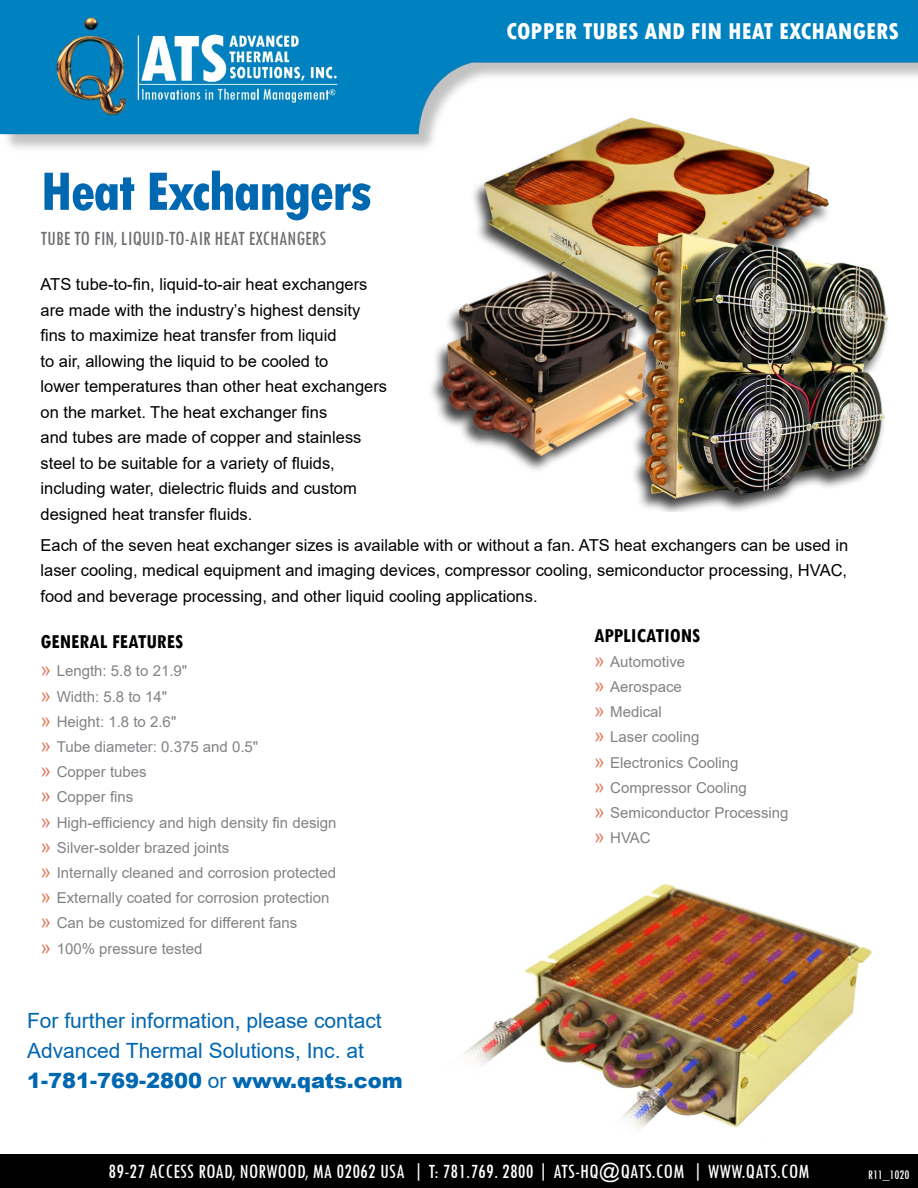
<style>
.page{position:relative;width:918px;height:1188px;background:#fff}
.page>*{position:absolute;margin:0;border:0;box-sizing:border-box;transform-origin:0 0}
.t1{font:800 condensed 57px "Tw Cen";letter-spacing:-.03em;color:#0067b1}
.t2{font:800 condensed 24px "Tw Cen";color:#fff}
.t3{font:21px/30px "Arial";color:#0067b1}
.t4{font:condensed 21px "Tw Cen";letter-spacing:.01em;color:#fff}
.t5{font:condensed 21px "Tw Cen";color:#6d6e71}
.t6{font:700 condensed 21px "Tw Cen";color:#000}
.t7{font:16.5px/25.5px "Arial";color:#000}
.t8{font:15px/25.2px "Arial";color:#808285}
.t9{font:condensed 13.5px "Tw Cen";color:#fff}
.s1{font-size:19.5px;color:#e18067}
.s2{font-weight:900}
</style>
<div class="page">
<div style="left:0;top:1155px;width:918px;height:33px;background:#000"></div>
<img style="left:0;top:0;width:918px;height:148px">
<img style="left:391px;top:112px;width:506px;height:399px">
<img style="left:463px;top:884px;width:409px;height:245px">
<h2 class="t2" style="left:507px;top:17px;width:394px">COPPER TUBES AND FIN HEAT EXCHANGERS</h2>
<h1 class="t1" style="left:40px;top:158px;width:333px">Heat Exchangers</h1>
<p class="t5" style="left:40px;top:226px;width:287px">TUBE TO FIN, LIQUID-TO-AIR HEAT EXCHANGERS</p>
<p class="t7" style="left:40px;top:272px;width:348px">ATS tube-to-fin, liquid-to-air heat exchangers are made with the industry’s highest density fins to maximize heat transfer from liquid<br>to air, allowing the liquid to be cooled to<br>lower temperatures than other heat exchangers on the market. The heat exchanger fins<br>and tubes are made of copper and stainless steel to be suitable for a variety of fluids, including water, dielectric fluids and custom designed heat transfer fluids.</p>
<p class="t7" style="left:40px;top:532px;width:809px;text-align:justify">Each of the seven heat exchanger sizes is available with or without a fan. ATS heat exchangers can be used in laser cooling, medical equipment and imaging devices, compressor cooling, semiconductor processing, HVAC, food and beverage processing, and other liquid cooling applications.</p>
<p class="t6" style="left:40px;top:629px;width:144px">GENERAL FEATURES</p>
<p class="t8" style="left:40px;top:658px;width:298px"><span class="s1">»</span> Length: 5.8 to 21.9"<br><span class="s1">»</span> Width: 5.8 to 14"<br><span class="s1">»</span> Height: 1.8 to 2.6"<br><span class="s1">»</span> Tube diameter: 0.375 and 0.5"<br><span class="s1">»</span> Copper tubes<br><span class="s1">»</span> Copper fins<br><span class="s1">»</span> High-efficiency and high density fin design <span class="s1">»</span> Silver-solder brazed joints<br><span class="s1">»</span> Internally cleaned and corrosion protected <span class="s1">»</span> Externally coated for corrosion protection <span class="s1">»</span> Can be customized for different fans<br><span class="s1">»</span> 100% pressure tested</p>
<p class="t6" style="left:594px;top:622px;width:108px">APPLICATIONS</p>
<p class="t8" style="left:594px;top:649px;width:196px"><span class="s1">»</span> Automotive<br><span class="s1">»</span> Aerospace<br><span class="s1">»</span> Medical<br><span class="s1">»</span> Laser cooling<br><span class="s1">»</span> Electronics Cooling<br><span class="s1">»</span> Compressor Cooling<br><span class="s1">»</span> Semiconductor Processing <span class="s1">»</span> HVAC</p>
<p class="t3" style="left:27px;top:1005px;width:377px">For further information, please contact<br>Advanced Thermal Solutions, Inc. at<br><span class="s2">1-781-769-2800</span> or <span class="s2">www.qats.com</span></p>
<p class="t4" style="left:109px;top:1159px;width:702px">89-27 ACCESS ROAD, NORWOOD, MA 02062 USA | T: 781.769. 2800 | ATS-HQ@QATS.COM | WWW.QATS.COM</p>
<p class="t9" style="left:868px;top:1166px;width:43px">R11_1020</p>
</div>
